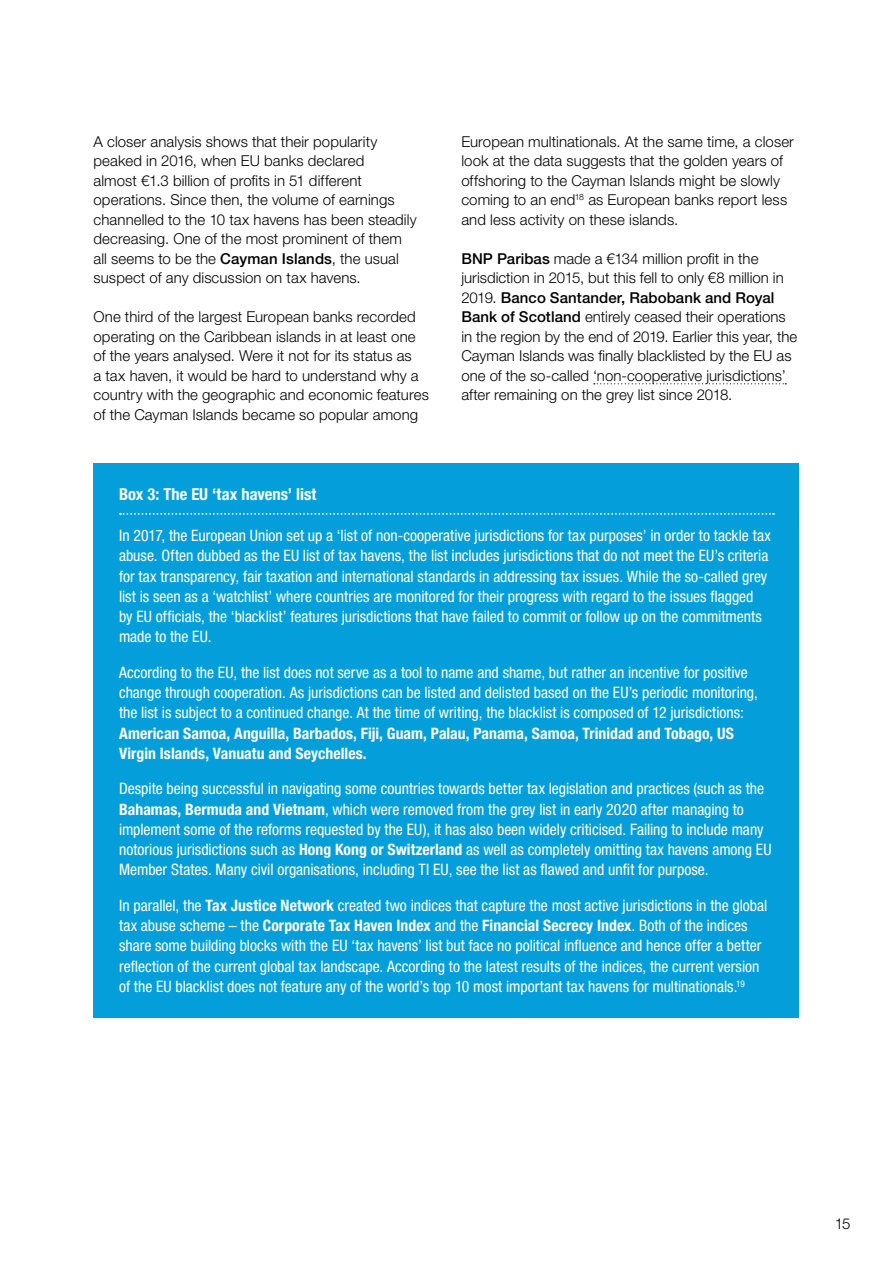
<style>
.page{position:relative;width:893px;height:1263px;background:#fff}
.page>*{position:absolute;margin:0;border:0;box-sizing:border-box;transform-origin:0 0}
.t1{font:700 condensed 16.5px "Helvetica Neue LT Std";letter-spacing:.005em;color:#fff}
.t2{font:condensed 15.75px/20.2px "Helvetica Neue LT Std";color:#fff}
.t3{font:700 condensed 15.75px/20.2px "Helvetica Neue LT Std";letter-spacing:.005em;color:#fff}
.t4{font:300 15px/19.5px "Helvetica Neue LT Std";letter-spacing:.005em;color:#000}
.s1{font-weight:500}
.s2{font-weight:700}
</style>
<div class="page">
<svg style="left:594px;top:383px;width:192px;height:1px"></svg>
<div style="left:94px;top:463px;width:705px;height:554px;background:#049fdb"></div>
<svg style="left:120px;top:513px;width:654px;height:2px"></svg>
<p class="t4" style="left:94px;top:131px;width:325px">A closer analysis shows that their popularity peaked in 2016, when EU banks declared<br>almost €1.3 billion of profits in 51 different operations. Since then, the volume of earnings channelled to the 10 tax havens has been steadily decreasing. One of the most prominent of them all seems to be the <span class="s1">Cayman Islands</span>, the usual suspect of any discussion on tax havens.</p>
<p class="t4" style="left:94px;top:307px;width:337px">One third of the largest European banks recorded operating on the Caribbean islands in at least one of the years analysed. Were it not for its status as<br>a tax haven, it would be hard to understand why a country with the geographic and economic features of the Cayman Islands became so popular among</p>
<p class="t4" style="left:461px;top:131px;width:334px">European multinationals. At the same time, a closer look at the data suggests that the golden years of offshoring to the Cayman Islands might be slowly coming to an end<sup>18</sup> as European banks report less and less activity on these islands.</p>
<p class="t4" style="left:461px;top:248px;width:338px"><span class="s1">BNP Paribas</span> made a €134 million profit in the jurisdiction in 2015, but this fell to only €8 million in 2019. <span class="s1">Banco Santander, Rabobank and Royal Bank of Scotland</span> entirely ceased their operations in the region by the end of 2019. Earlier this year, the Cayman Islands was finally blacklisted by the EU as one of the so-called ‘non-cooperative jurisdictions’ after remaining on the grey list since 2018.</p>
<p class="t1" style="left:119px;top:484px;width:199px">Box 3: The EU ‘tax havens’ list</p>
<p class="t2" style="left:119px;top:525px;width:653px">In 2017, the European Union set up a ‘list of non-cooperative jurisdictions for tax purposes’ in order to tackle tax abuse. Often dubbed as the EU list of tax havens, the list includes jurisdictions that do not meet the EU’s criteria for tax transparency, fair taxation and international standards in addressing tax issues. While the so-called grey list is seen as a ‘watchlist’ where countries are monitored for their progress with regard to the issues flagged by EU officials, the ‘blacklist’ features jurisdictions that have failed to commit or follow up on the commitments made to the EU.</p>
<p class="t2" style="left:119px;top:662px;width:640px">According to the EU, the list does not serve as a tool to name and shame, but rather an incentive for positive change through cooperation. As jurisdictions can be listed and delisted based on the EU’s periodic monitoring, the list is subject to a continued change. At the time of writing, the blacklist is composed of 12 jurisdictions:</p>
<p class="t3" style="left:119px;top:723px;width:616px">American Samoa, Anguilla, Barbados, Fiji, Guam, Palau, Panama, Samoa, Trinidad and Tobago, US<br>Virgin Islands, Vanuatu and Seychelles.</p>
<p class="t2" style="left:119px;top:779px;width:654px">Despite being successful in navigating some countries towards better tax legislation and practices (such as the <span class="s2">Bahamas, Bermuda and Vietnam</span>, which were removed from the grey list in early 2020 after managing to implement some of the reforms requested by the EU), it has also been widely criticised. Failing to include many notorious jurisdictions such as <span class="s2">Hong Kong or Switzerland</span> as well as completely omitting tax havens among EU Member States. Many civil organisations, including TI EU, see the list as flawed and unfit for purpose.</p>
<p class="t2" style="left:119px;top:895px;width:650px">In parallel, the <span class="s2">Tax Justice Network</span> created two indices that capture the most active jurisdictions in the global tax abuse scheme – the <span class="s2">Corporate Tax Haven Index</span> and the <span class="s2">Financial Secrecy Index</span>. Both of the indices share some building blocks with the EU ‘tax havens’ list but face no political influence and hence offer a better reflection of the current global tax landscape. According to the latest results of the indices, the current version of the EU blacklist does not feature any of the world’s top 10 most important tax havens for multinationals.<sup>19</sup></p>
<p class="t4" style="left:835px;top:1213px;width:17px">15</p>
</div>
